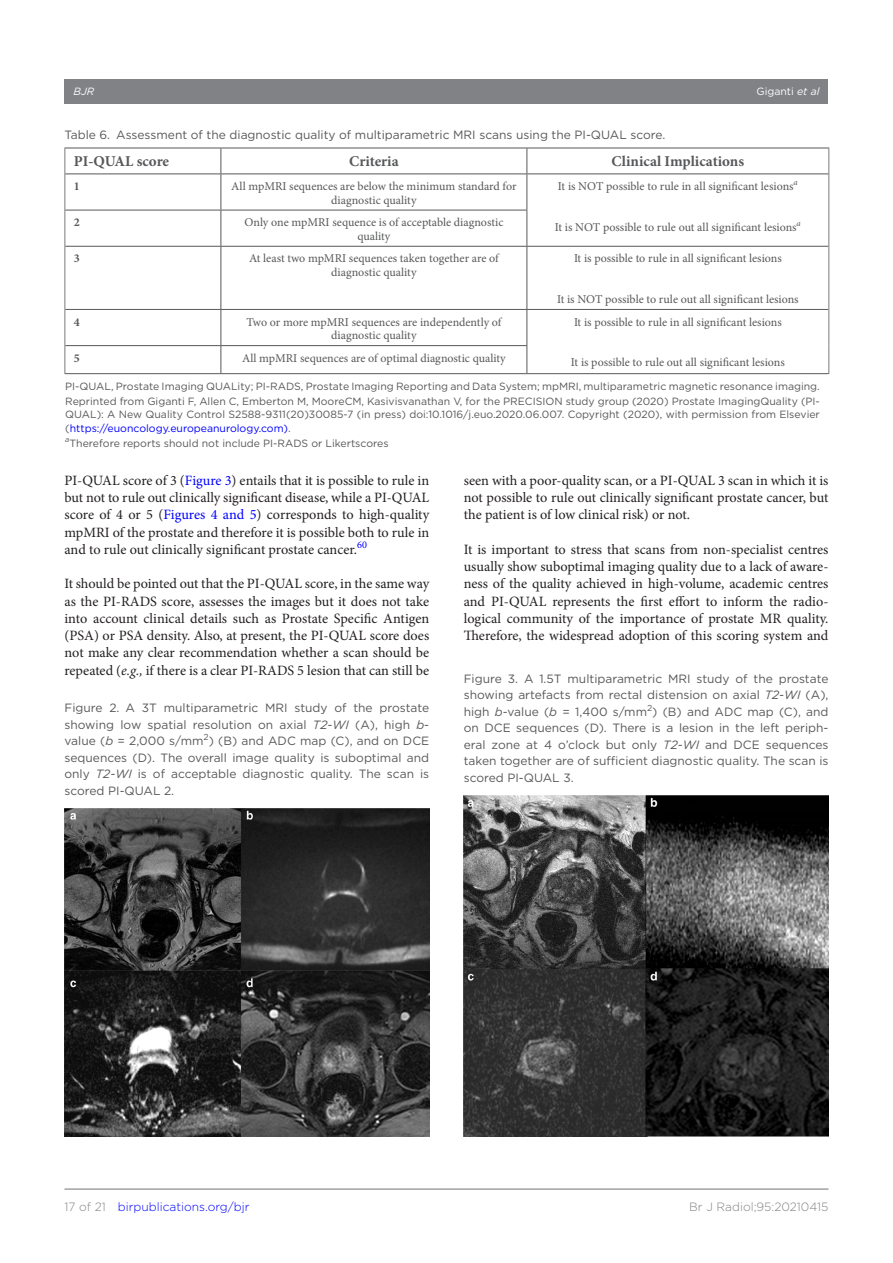
<style>
.page{position:relative;width:893px;height:1263px;background:#fff}
.page>*{position:absolute;margin:0;border:0;box-sizing:border-box;transform-origin:0 0}
.t1{font:700 15px "Minion Pro";color:#57585a}
.t2{font:14.25px/17.2px "Minion Pro";color:#231f20;text-align:justify}
.t3{font:12px/16.5px "Gotham";color:#57585a;text-align:justify}
.t4{font:12px/13.5px "Minion Pro";color:#57585a;text-align:center}
.t5{font:300 12px "Gotham";color:#00f}
.t6{font:300 12px "Gotham";color:#808285}
.t7{font:700 12px "Minion Pro";color:#57585a}
.t8{font:10.5px/15px "Gotham";color:#57585a}
.t9{font:10.5px "Gotham";color:#fff}
.t10{font:italic 10.5px "Gotham";color:#fff}
.t11{font:italic 8.7px "Minion Pro";color:#57585a}
.s1{font-style:italic}
.s2{color:#00f}
.s3{color:#808285}
</style>
<div class="page">
<div style="left:64px;top:79px;width:764px;height:24px;background:#808285"></div>
<hr style="left:64px;top:1188px;width:764px;height:2px;background:#808285">
<hr style="left:527px;top:373px;width:302px;height:1px;background:#57585a">
<hr style="left:64px;top:148px;width:157px;height:1px;background:#57585a">
<hr style="left:65px;top:174px;width:156px;height:1px;background:#57585a">
<hr style="left:221px;top:148px;width:306px;height:1px;background:#57585a">
<svg style="left:220px;top:148px;width:1px;height:26px"></svg>
<hr style="left:221px;top:174px;width:306px;height:1px;background:#57585a">
<hr style="left:527px;top:148px;width:302px;height:1px;background:#57585a">
<svg style="left:526px;top:148px;width:1px;height:26px"></svg>
<hr style="left:527px;top:174px;width:301px;height:1px;background:#57585a">
<hr style="left:220px;top:174px;width:1px;height:36px;background:#57585a">
<hr style="left:526px;top:174px;width:1px;height:36px;background:#57585a">
<hr style="left:65px;top:210px;width:156px;height:1px;background:#57585a">
<hr style="left:221px;top:210px;width:306px;height:1px;background:#57585a">
<hr style="left:220px;top:210px;width:1px;height:36px;background:#57585a">
<hr style="left:526px;top:210px;width:1px;height:36px;background:#57585a">
<hr style="left:65px;top:246px;width:156px;height:1px;background:#57585a">
<hr style="left:221px;top:246px;width:306px;height:1px;background:#57585a">
<hr style="left:220px;top:247px;width:1px;height:62px;background:#57585a">
<hr style="left:527px;top:246px;width:301px;height:1px;background:#57585a">
<hr style="left:526px;top:247px;width:1px;height:62px;background:#57585a">
<hr style="left:65px;top:309px;width:156px;height:1px;background:#57585a">
<hr style="left:221px;top:309px;width:306px;height:1px;background:#57585a">
<hr style="left:220px;top:310px;width:1px;height:35px;background:#57585a">
<hr style="left:527px;top:309px;width:301px;height:1px;background:#57585a">
<hr style="left:526px;top:310px;width:1px;height:35px;background:#57585a">
<hr style="left:65px;top:345px;width:156px;height:1px;background:#57585a">
<hr style="left:221px;top:345px;width:306px;height:1px;background:#57585a">
<svg style="left:220px;top:346px;width:1px;height:27px"></svg>
<svg style="left:526px;top:346px;width:1px;height:27px"></svg>
<hr style="left:221px;top:373px;width:306px;height:1px;background:#57585a">
<hr style="left:64px;top:373px;width:157px;height:1px;background:#57585a">
<svg style="left:64px;top:148px;width:1px;height:26px"></svg>
<hr style="left:64px;top:174px;width:1px;height:36px;background:#797a7c">
<hr style="left:64px;top:210px;width:1px;height:36px;background:#797a7c">
<hr style="left:64px;top:246px;width:1px;height:63px;background:#797a7c">
<hr style="left:64px;top:309px;width:1px;height:37px;background:#797a7c">
<svg style="left:64px;top:346px;width:1px;height:27px"></svg>
<svg style="left:828px;top:148px;width:1px;height:26px"></svg>
<hr style="left:828px;top:174px;width:1px;height:36px;background:#797a7c">
<hr style="left:828px;top:210px;width:1px;height:36px;background:#797a7c">
<hr style="left:828px;top:246px;width:1px;height:63px;background:#797a7c">
<hr style="left:828px;top:309px;width:1px;height:37px;background:#797a7c">
<svg style="left:828px;top:346px;width:1px;height:27px"></svg>
<img style="left:64px;top:809px;width:365px;height:327px">
<img style="left:464px;top:796px;width:364px;height:340px">
<p class="t10" style="left:74px;top:85px;width:22px">BJR</p>
<p class="t9" style="left:756px;top:85px;width:65px">Giganti <span class="s1">et al</span></p>
<p class="t3" style="left:64px;top:126px;width:602px">Table 6. Assessment of the diagnostic quality of multiparametric MRI scans using the PI-QUAL score.</p>
<p class="t1" style="left:74px;top:151px;width:97px">PI-QUAL score</p>
<p class="t1" style="left:349px;top:151px;width:51px">Criteria</p>
<p class="t1" style="left:612px;top:151px;width:134px">Clinical Implications</p>
<p class="t7" style="left:74px;top:178px;width:7px">1</p>
<p class="t4" style="left:231px;top:180px;width:287px">All mpMRI sequences are below the minimum standard for diagnostic quality</p>
<p class="t4" style="left:558px;top:180px;width:241px">It is NOT possible to rule in all significant lesions<sup>a</sup></p>
<p class="t4" style="left:555px;top:220px;width:243px">It is NOT possible to rule out all significant lesions</p>
<p class="t7" style="left:74px;top:214px;width:7px">2</p>
<p class="t4" style="left:244px;top:216px;width:260px">Only one mpMRI sequence is of acceptable diagnostic</p>
<p class="t11" style="left:797px;top:217px;width:6px">a</p>
<p class="t4" style="left:357px;top:229px;width:35px">quality</p>
<p class="t7" style="left:74px;top:250px;width:7px">3</p>
<p class="t4" style="left:249px;top:252px;width:251px">At least two mpMRI sequences taken together are of diagnostic quality</p>
<p class="t4" style="left:574px;top:252px;width:209px">It is possible to rule in all significant lesions</p>
<p class="t4" style="left:557px;top:292px;width:243px">It is NOT possible to rule out all significant lesions</p>
<p class="t7" style="left:74px;top:313px;width:7px">4</p>
<p class="t4" style="left:246px;top:315px;width:257px">Two or more mpMRI sequences are independently of diagnostic quality</p>
<p class="t4" style="left:574px;top:315px;width:209px">It is possible to rule in all significant lesions</p>
<p class="t4" style="left:571px;top:356px;width:215px">It is possible to rule out all significant lesions</p>
<p class="t7" style="left:74px;top:349px;width:7px">5</p>
<p class="t4" style="left:242px;top:351px;width:265px">All mpMRI sequences are of optimal diagnostic quality</p>
<p class="t8" style="left:65px;top:378px;width:756px">PI-QUAL, Prostate Imaging QUALity; PI-RADS, Prostate Imaging Reporting and Data System; mpMRI, multiparametric magnetic resonance imaging.<br>Reprinted from Giganti F, Allen C, Emberton M, MooreCM, Kasivisvanathan V, for the PRECISION study group (2020) Prostate ImagingQuality (PI-</p>
<p class="t8" style="left:65px;top:407px;width:756px;line-height:13.5px">QUAL): A New Quality Control S2588-9311(20)30085-7 (in press) doi:10.1016/j.euo.2020.06.007. Copyright (2020), with permission from Elsevier (<span class="s2">https://euoncology.europeanurology.com)</span>.</p>
<p class="t8" style="left:65px;top:435px;width:325px"><sup>a</sup>Therefore reports should not include PI-RADS or Likertscores</p>
<p class="t2" style="left:64px;top:472px;width:366px">PI-QUAL score of 3 (<span class="s2">Figure 3</span>) entails that it is possible to rule in but not to rule out clinically significant disease, while a PI-QUAL score of 4 or 5 (<span class="s2">Figures 4 and 5</span>) corresponds to high-quality mpMRI of the prostate and therefore it is possible both to rule in and to rule out clinically significant prostate cancer.<sup>60</sup></p>
<p class="t2" style="left:64px;top:575px;width:366px">It should be pointed out that the PI-QUAL score, in the same way as the PI-RADS score, assesses the images but it does not take into account clinical details such as Prostate Specific Antigen (PSA) or PSA density. Also, at present, the PI-QUAL score does not make any clear recommendation whether a scan should be repeated (<span class="s1">e.g.,</span> if there is a clear PI-RADS 5 lesion that can still be</p>
<p class="t3" style="left:64px;top:699px;width:366px">Figure 2. A 3T multiparametric MRI study of the prostate showing low spatial resolution on axial <span class="s1">T2-WI</span> (A), high <span class="s1">b&shy;</span>value (<span class="s1">b</span> = 2,000 s/mm<sup>2</sup>) (B) and ADC map (C), and on DCE sequences (D). The overall image quality is suboptimal and only <span class="s1">T2-WI</span> is of acceptable diagnostic quality. The scan is scored PI-QUAL 2.</p>
<p class="t2" style="left:464px;top:472px;width:366px">seen with a poor-quality scan, or a PI-QUAL 3 scan in which it is not possible to rule out clinically significant prostate cancer, but the patient is of low clinical risk) or not.</p>
<p class="t2" style="left:464px;top:541px;width:366px">It is important to stress that scans from non-specialist centres usually show suboptimal imaging quality due to a lack of aware&shy;ness of the quality achieved in high-volume, academic centres and PI-QUAL represents the first effort to inform the radio&shy;logical community of the importance of prostate MR quality.<br>Therefore, the widespread adoption of this scoring system and</p>
<p class="t3" style="left:464px;top:670px;width:366px">Figure 3. A 1.5T multiparametric MRI study of the prostate showing artefacts from rectal distension on axial <span class="s1">T2-WI</span> (A), high <span class="s1">b</span>-value (<span class="s1">b</span> = 1,400 s/mm<sup>2</sup>) (B) and ADC map (C), and on DCE sequences (D). There is a lesion in the left periph&shy;eral zone at 4 o’clock but only <span class="s1">T2-WI</span> and DCE sequences taken together are of sufficient diagnostic quality. The scan is scored PI-QUAL 3.</p>
<p class="t5" style="left:64px;top:1199px;width:187px"><span class="s3">17 of 21</span> birpublications.org/bjr</p>
<p class="t6" style="left:689px;top:1199px;width:141px">Br J Radiol;95:20210415</p>
</div>
